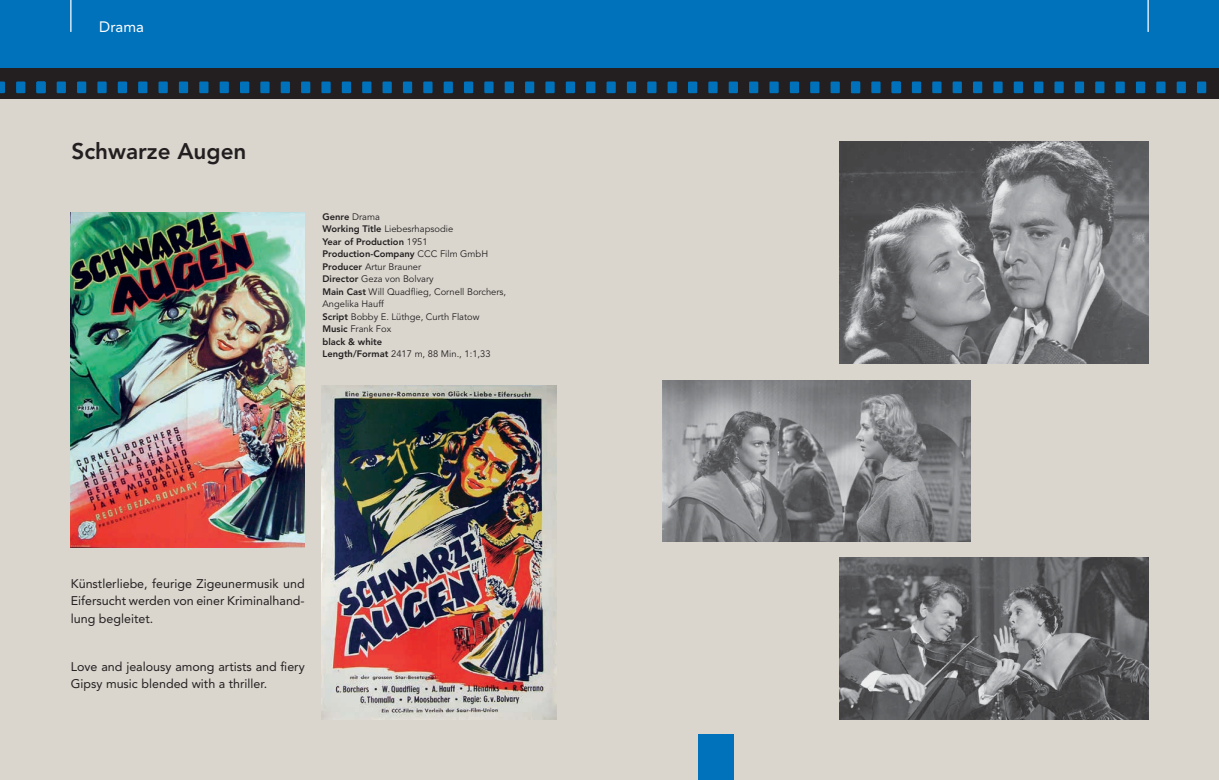
<style>
.page{position:relative;width:1219px;height:780px;background:#fff}
.page>*{position:absolute;margin:0;border:0;box-sizing:border-box;transform-origin:0 0}
.t1{font:800 22.5px "Avenir";color:#231f20}
.t2{font:15px "Avenir";color:#fff}
.t3{font:12.5px/17.5px "Avenir";color:#231f20;text-align:justify}
.t4{font:9.38px/12.5px "Avenir";color:#231f20}
.s1{font-weight:800}
</style>
<div class="page">
<div style="left:0;top:67px;width:1219px;height:32px;background:#231f20"></div>
<div style="left:57px;top:81px;width:9px;height:12px;background:#0072bc"></div>
<div style="left:77px;top:81px;width:9px;height:12px;background:#0072bc"></div>
<svg style="left:0;top:81px;width:5px;height:12px"></svg>
<div style="left:16px;top:81px;width:9px;height:12px;background:#0072bc"></div>
<div style="left:36px;top:81px;width:10px;height:12px;background:#0072bc"></div>
<div style="left:97px;top:81px;width:10px;height:12px;background:#0072bc"></div>
<div style="left:118px;top:81px;width:9px;height:12px;background:#0072bc"></div>
<div style="left:138px;top:81px;width:9px;height:12px;background:#0072bc"></div>
<div style="left:159px;top:81px;width:9px;height:12px;background:#0072bc"></div>
<div style="left:179px;top:81px;width:9px;height:12px;background:#0072bc"></div>
<div style="left:199px;top:81px;width:9px;height:12px;background:#0072bc"></div>
<div style="left:220px;top:81px;width:9px;height:12px;background:#0072bc"></div>
<div style="left:240px;top:81px;width:9px;height:12px;background:#0072bc"></div>
<div style="left:260px;top:81px;width:10px;height:12px;background:#0072bc"></div>
<div style="left:281px;top:81px;width:9px;height:12px;background:#0072bc"></div>
<div style="left:301px;top:81px;width:9px;height:12px;background:#0072bc"></div>
<div style="left:321px;top:81px;width:10px;height:12px;background:#0072bc"></div>
<div style="left:342px;top:81px;width:9px;height:12px;background:#0072bc"></div>
<div style="left:362px;top:81px;width:9px;height:12px;background:#0072bc"></div>
<div style="left:383px;top:81px;width:9px;height:12px;background:#0072bc"></div>
<div style="left:403px;top:81px;width:9px;height:12px;background:#0072bc"></div>
<div style="left:423px;top:81px;width:9px;height:12px;background:#0072bc"></div>
<div style="left:444px;top:81px;width:9px;height:12px;background:#0072bc"></div>
<div style="left:912px;top:81px;width:9px;height:12px;background:#0072bc"></div>
<div style="left:932px;top:81px;width:9px;height:12px;background:#0072bc"></div>
<div style="left:871px;top:81px;width:9px;height:12px;background:#0072bc"></div>
<div style="left:892px;top:81px;width:9px;height:12px;background:#0072bc"></div>
<div style="left:953px;top:81px;width:9px;height:12px;background:#0072bc"></div>
<div style="left:973px;top:81px;width:9px;height:12px;background:#0072bc"></div>
<div style="left:993px;top:81px;width:10px;height:12px;background:#0072bc"></div>
<div style="left:1014px;top:81px;width:9px;height:12px;background:#0072bc"></div>
<div style="left:1034px;top:81px;width:9px;height:12px;background:#0072bc"></div>
<div style="left:1054px;top:81px;width:10px;height:12px;background:#0072bc"></div>
<div style="left:1075px;top:81px;width:9px;height:12px;background:#0072bc"></div>
<div style="left:1095px;top:81px;width:9px;height:12px;background:#0072bc"></div>
<div style="left:1115px;top:81px;width:10px;height:12px;background:#0072bc"></div>
<div style="left:1136px;top:81px;width:9px;height:12px;background:#0072bc"></div>
<div style="left:1156px;top:81px;width:9px;height:12px;background:#0072bc"></div>
<div style="left:1177px;top:81px;width:9px;height:12px;background:#0072bc"></div>
<div style="left:1197px;top:81px;width:9px;height:12px;background:#0072bc"></div>
<div style="left:464px;top:81px;width:9px;height:12px;background:#0072bc"></div>
<div style="left:484px;top:81px;width:10px;height:12px;background:#0072bc"></div>
<div style="left:505px;top:81px;width:9px;height:12px;background:#0072bc"></div>
<div style="left:525px;top:81px;width:9px;height:12px;background:#0072bc"></div>
<div style="left:545px;top:81px;width:10px;height:12px;background:#0072bc"></div>
<div style="left:566px;top:81px;width:9px;height:12px;background:#0072bc"></div>
<div style="left:586px;top:81px;width:9px;height:12px;background:#0072bc"></div>
<div style="left:606px;top:81px;width:10px;height:12px;background:#0072bc"></div>
<div style="left:627px;top:81px;width:9px;height:12px;background:#0072bc"></div>
<div style="left:647px;top:81px;width:9px;height:12px;background:#0072bc"></div>
<div style="left:668px;top:81px;width:9px;height:12px;background:#0072bc"></div>
<div style="left:688px;top:81px;width:9px;height:12px;background:#0072bc"></div>
<div style="left:708px;top:81px;width:10px;height:12px;background:#0072bc"></div>
<div style="left:729px;top:81px;width:9px;height:12px;background:#0072bc"></div>
<div style="left:749px;top:81px;width:9px;height:12px;background:#0072bc"></div>
<div style="left:769px;top:81px;width:10px;height:12px;background:#0072bc"></div>
<div style="left:790px;top:81px;width:9px;height:12px;background:#0072bc"></div>
<div style="left:810px;top:81px;width:9px;height:12px;background:#0072bc"></div>
<div style="left:830px;top:81px;width:10px;height:12px;background:#0072bc"></div>
<div style="left:851px;top:81px;width:9px;height:12px;background:#0072bc"></div>
<div style="left:0;top:0;width:1219px;height:67px;background:#0072bc"></div>
<div style="left:0;top:99px;width:1219px;height:681px;background:#dad6ce"></div>
<hr style="left:1147px;top:0;width:2px;height:32px;background:#fff">
<hr style="left:70px;top:0;width:1px;height:32px;background:#fff">
<div style="left:698px;top:733px;width:35px;height:47px;background:#0072bc"></div>
<img style="left:321px;top:385px;width:236px;height:334px">
<img style="left:71px;top:213px;width:234px;height:334px">
<img style="left:840px;top:142px;width:308px;height:221px">
<img style="left:840px;top:557px;width:308px;height:162px">
<img style="left:663px;top:380px;width:307px;height:161px">
<h2 class="t2" style="left:99px;top:18px;width:46px">Drama</h2>
<h1 class="t1" style="left:71px;top:138px;width:177px">Schwarze Augen</h1>
<p class="t4" style="left:322px;top:211px;width:185px"><span class="s1">Genre</span> Drama<br><span class="s1">Working Title</span> Liebesrhapsodie<br><span class="s1">Year of Production</span> 1951<br><span class="s1">Production-Company</span> CCC Film GmbH<br><span class="s1">Producer</span> Artur Brauner<br><span class="s1">Director</span> Geza von Bolvary<br><span class="s1">Main Cast</span> Will Quadflieg, Cornell Borchers,<br>Angelika Hauff<br><span class="s1">Script</span> Bobby E. Lüthge, Curth Flatow<br><span class="s1">Music</span> Frank Fox<br><span class="s1">black &amp; white<br>Length/Format</span> 2417 m, 88 Min., 1:1,33</p>
<h3 class="t3" style="left:71px;top:574px;width:235px">Künstlerliebe, feurige Zigeunermusik und Eifersucht werden von einer Kriminalhand&shy;lung begleitet.</h3>
<h3 class="t3" style="left:71px;top:657px;width:235px">Love and jealousy among artists and fiery<br>Gipsy music blended with a thriller.</h3>
</div>
